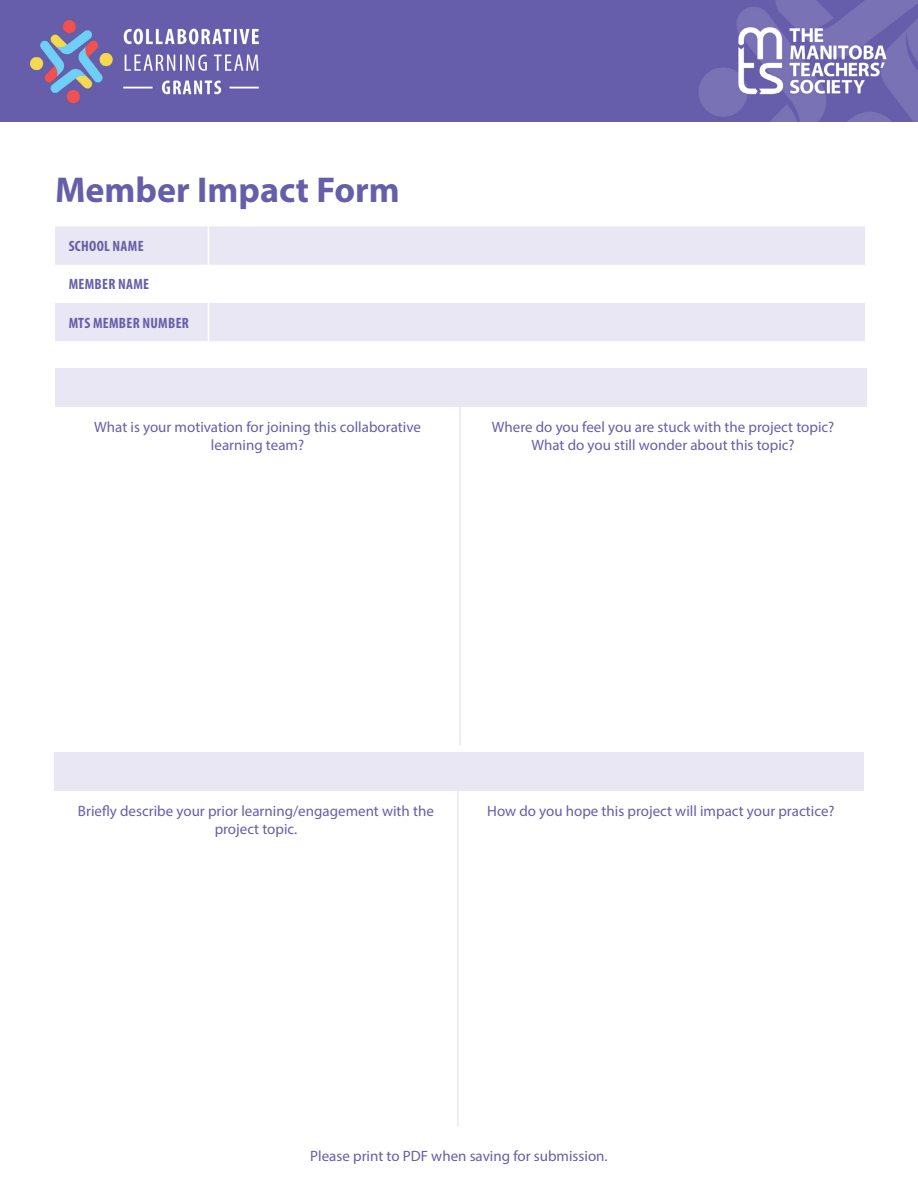
<style>
.page{position:relative;width:918px;height:1188px;background:#fff}
.page>*{position:absolute;margin:0;border:0;box-sizing:border-box;transform-origin:0 0}
.t1{font:700 36px "Myriad Pro";color:#675ea9}
.t2{font:15px/18px "Myriad Pro";color:#675ea9;text-align:center}
.t3{font:700 condensed 15px "Myriad Pro";letter-spacing:.02em;color:#675ea9}
</style>
<div class="page">
<img style="left:0;top:0;width:918px;height:122px">
<svg style="left:55px;top:226px;width:810px;height:115px;fill:#e9e7f4"></svg>
<hr style="left:208px;top:226px;width:1px;height:39px;background:#fff">
<hr style="left:208px;top:265px;width:1px;height:38px;background:#fff">
<hr style="left:208px;top:303px;width:1px;height:38px;background:#fff">
<div style="left:55px;top:369px;width:811px;height:38px;background:#e9e7f4"></div>
<hr style="left:459px;top:407px;width:2px;height:339px;background:#e9e7f4">
<div style="left:54px;top:753px;width:810px;height:38px;background:#e9e7f4"></div>
<hr style="left:457px;top:791px;width:2px;height:335px;background:#e9e7f4">
<h1 class="t1" style="left:55px;top:167px;width:346px">Member Impact Form</h1>
<p class="t3" style="left:69px;top:237px;width:76px">SCHOOL NAME</p>
<p class="t3" style="left:69px;top:275px;width:82px">MEMBER NAME</p>
<p class="t3" style="left:69px;top:313px;width:122px">MTS MEMBER NUMBER</p>
<p class="t2" style="left:94px;top:417px;width:328px">What is your motivation for joining this collaborative learning team?</p>
<p class="t2" style="left:492px;top:417px;width:344px">Where do you feel you are stuck with the project topic?<br>What do you still wonder about this topic?</p>
<p class="t2" style="left:78px;top:801px;width:357px">Briefly describe your prior learning/engagement with the project topic.</p>
<p class="t2" style="left:487px;top:801px;width:349px">How do you hope this project will impact your practice?</p>
<p class="t2" style="left:310px;top:1147px;width:299px">Please print to PDF when saving for submission.</p>
</div>
